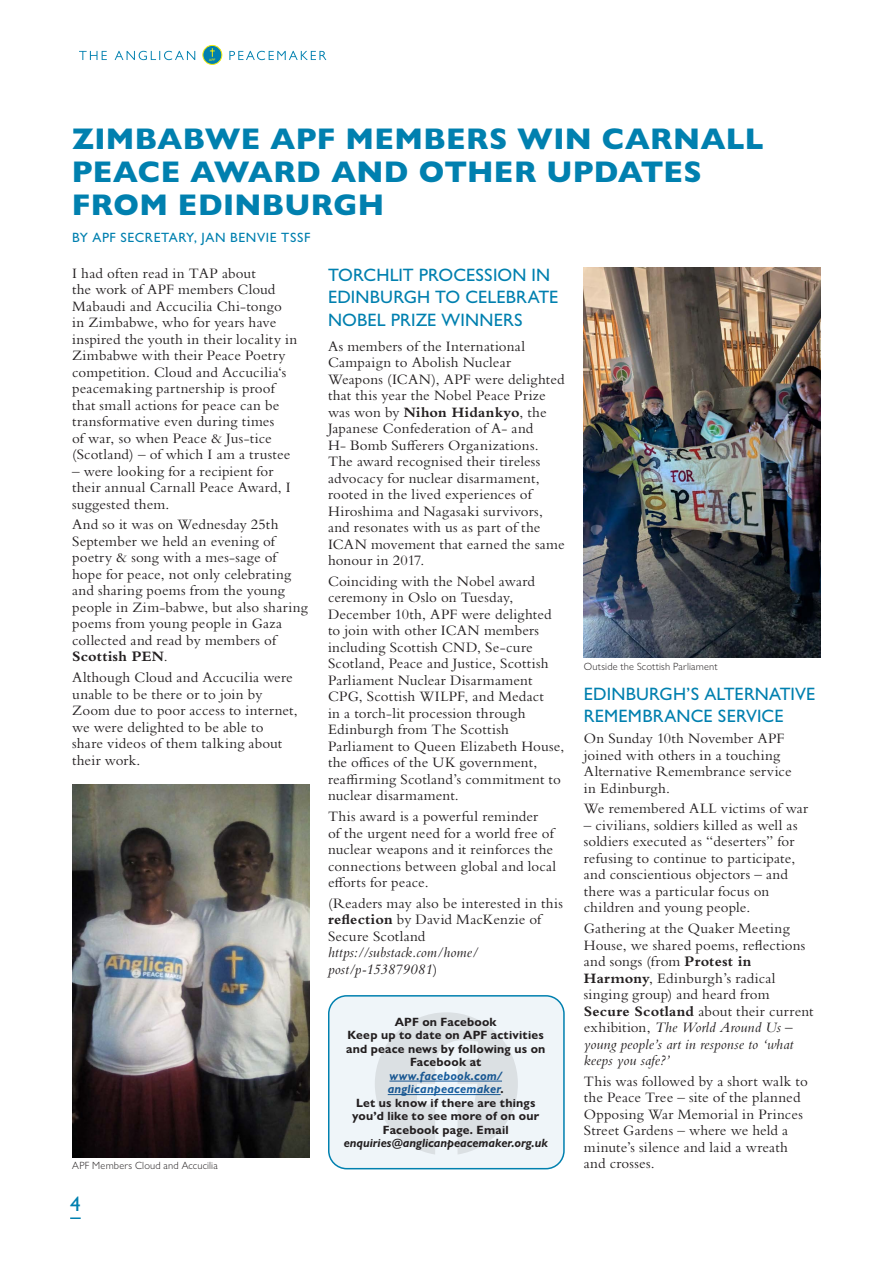
<style>
.page{position:relative;width:893px;height:1263px;background:#fff}
.page>*{position:absolute;margin:0;border:0;box-sizing:border-box;transform-origin:0 0}
.t1{font:800 30px/33px "Gill Sans Nova";letter-spacing:.03em;color:#0080af}
.t2{font:500 21px "Gill Sans Nova";color:#0080af}
.t3{font:500 18px/22.5px "Gill Sans Nova";letter-spacing:.005em;color:#0080af}
.t4{font:15px/16.5px "Bembo Std";letter-spacing:.01em;color:#231f20}
.t5{font:italic 15px/16.5px "Bembo Std";letter-spacing:.005em;color:#231f20}
.t6{font:500 13.5px "Gill Sans Nova";letter-spacing:.045em;color:#0080af}
.t7{font:700 12px/13.5px "Gill Sans Nova";letter-spacing:.02em;color:#231f20;text-align:center}
.t8{font:italic 700 12px "Gill Sans Nova";color:#231f20}
.t9{font:300 10.5px "Gill Sans Nova";letter-spacing:.02em;color:#231f20}
.t10{font:500 3.15px "Helvetica Neue";color:#f2ea0c}
.s1{font-weight:700}
.s2{font-style:normal}
.s3{font-style:italic;color:#175d9e}
.s4{font-style:italic}
</style>
<div class="page">
<svg style="left:70px;top:1217px;width:11px;height:2px"></svg>
<div style="left:203px;top:45px;width:19px;height:19px;background:#0080af;border-radius:50%"></div>
<div style="left:202px;top:45px;width:20px;height:20px;border:1px solid #f2ea0c;border-radius:50%"></div>
<svg style="left:210px;top:48px;width:5px;height:9px"></svg>
<svg style="left:229px;top:51px;width:97px;height:9px"></svg>
<svg style="left:79px;top:51px;width:116px;height:9px"></svg>
<img style="left:72px;top:784px;width:237px;height:373px">
<img style="left:584px;top:267px;width:237px;height:391px">
<div style="left:329px;top:996px;width:235px;height:173px;background:#eff5f9;border-radius:18px"></div>
<div style="left:328px;top:995px;width:237px;height:174px;border:2px solid #0080af;border-radius:18px"></div>
<svg style="left:375px;top:1012px;width:143px;height:142px"></svg>
<p class="t10" style="left:209px;top:57px;width:8px">APF</p>
<h1 class="t1" style="left:72px;top:123px;width:693px">ZIMBABWE APF MEMBERS WIN CARNALL<br>PEACE AWARD AND OTHER UPDATES<br>FROM EDINBURGH</h1>
<p class="t6" style="left:72px;top:229px;width:240px">BY APF SECRETARY, JAN BENVIE TSSF</p>
<p class="t4" style="left:72px;top:264px;width:227px">I had often read in TAP about<br>the work of APF members Cloud<br>Mabaudi and Accucilia Chi-tongo in Zimbabwe, who for years have inspired the youth in their locality in<br>Zimbabwe with their Peace Poetry competition. Cloud and Accucilia‘s peacemaking partnership is proof that small actions for peace can be transformative even during times<br>of war, so when Peace &amp; Jus-tice (Scotland) – of which I am a trustee</p>
<p class="t4" style="left:72px;top:462px;width:220px">– were looking for a recipient for their annual Carnall Peace Award, I suggested them.</p>
<p class="t4" style="left:72px;top:516px;width:237px">And so it was on Wednesday 25th<br>September we held an evening of poetry &amp; song with a mes-sage of hope for peace, not only celebrating and sharing poems from the young people in Zim-babwe, but also sharing poems from young people in Gaza collected and read by members of<br><span class="s1">Scottish PEN</span>.</p>
<p class="t4" style="left:72px;top:669px;width:227px">Although Cloud and Accucilia were unable to be there or to join by<br>Zoom due to poor access to internet, we were delighted to be able to share videos of them talking about their work.</p>
<p class="t9" style="left:72px;top:1159px;width:147px">APF Members Cloud and Accucilia</p>
<h2 class="t2" style="left:70px;top:1191px;width:12px">4</h2>
<p class="t3" style="left:328px;top:263px;width:232px">TORCHLIT PROCESSION IN<br>EDINBURGH TO CELEBRATE<br>NOBEL PRIZE WINNERS</p>
<p class="t4" style="left:328px;top:337px;width:238px">As members of the International<br>Campaign to Abolish Nuclear<br>Weapons (ICAN), APF were delighted that this year the Nobel Peace Prize was won by <span class="s1">Nihon Hidankyo</span>, the<br>Japanese Confederation of A- and<br>H- Bomb Sufferers Organizations.<br>The award recognised their tireless advocacy for nuclear disarmament, rooted in the lived experiences of<br>Hiroshima and Nagasaki survivors, and resonates with us as part of the<br>ICAN movement that earned the same honour in 2017.</p>
<p class="t4" style="left:328px;top:573px;width:238px">Coinciding with the Nobel award ceremony in Oslo on Tuesday,<br>December 10th, APF were delighted to join with other ICAN members including Scottish CND, Se-cure<br>Scotland, Peace and Justice, Scottish<br>Parliament Nuclear Disarmament<br>CPG, Scottish WILPF, and Medact<br>in a torch-lit procession through<br>Edinburgh from The Scottish<br>Parliament to Queen Elizabeth House, the offices of the UK government, reaffirming Scotland’s commitment to nuclear disarmament.</p>
<p class="t4" style="left:328px;top:808px;width:230px">This award is a powerful reminder<br>of the urgent need for a world free of nuclear weapons and it reinforces the connections between global and local efforts for peace.</p>
<p class="t4" style="left:328px;top:895px;width:236px">(Readers may also be interested in this <span class="s1">reflection</span> by David MacKenzie of<br>Secure Scotland</p>
<p class="t5" style="left:328px;top:944px;width:152px">https://substack.com/home/ post/p-153879081<span class="s2">)</span></p>
<p class="t7" style="left:346px;top:1015px;width:201px">APF on Facebook<br>Keep up to date on APF activities and peace news by following us on<br>Facebook at</p>
<p class="t7" style="left:352px;top:1069px;width:189px"><span class="s3">www.facebook.com/ anglicanpeacemaker</span>.<br>Let us know if there are things you’d like to see more of on our<br>Facebook page. Email</p>
<p class="t8" style="left:344px;top:1136px;width:206px">enquiries@anglicanpeacemaker.org.uk</p>
<p class="t9" style="left:584px;top:660px;width:135px">Outside the Scottish Parliament</p>
<p class="t3" style="left:584px;top:682px;width:233px">EDINBURGH’S ALTERNATIVE<br>REMEMBRANCE SERVICE</p>
<p class="t4" style="left:584px;top:730px;width:209px">On Sunday 10th November APF joined with others in a touching<br>Alternative Remembrance service in Edinburgh.</p>
<p class="t4" style="left:584px;top:800px;width:226px">We remembered ALL victims of war</p>
<p class="t4" style="left:584px;top:817px;width:215px">– civilians, soldiers killed as well as soldiers executed as “deserters” for refusing to continue to participate, and conscientious objectors – and there was a particular focus on children and young people.</p>
<p class="t4" style="left:584px;top:920px;width:231px">Gathering at the Quaker Meeting<br>House, we shared poems, reflections and songs (from <span class="s1">Protest in<br>Harmony</span>, Edinburgh’s radical singing group) and heard from<br><span class="s1">Secure Scotland</span> about their current exhibition, <span class="s4">The World Around Us – young people’s art in response to ‘what keeps you safe?’</span></p>
<p class="t4" style="left:584px;top:1073px;width:226px">This was followed by a short walk to the Peace Tree – site of the planned<br>Opposing War Memorial in Princes<br>Street Gardens – where we held a minute’s silence and laid a wreath and crosses.</p>
</div>
